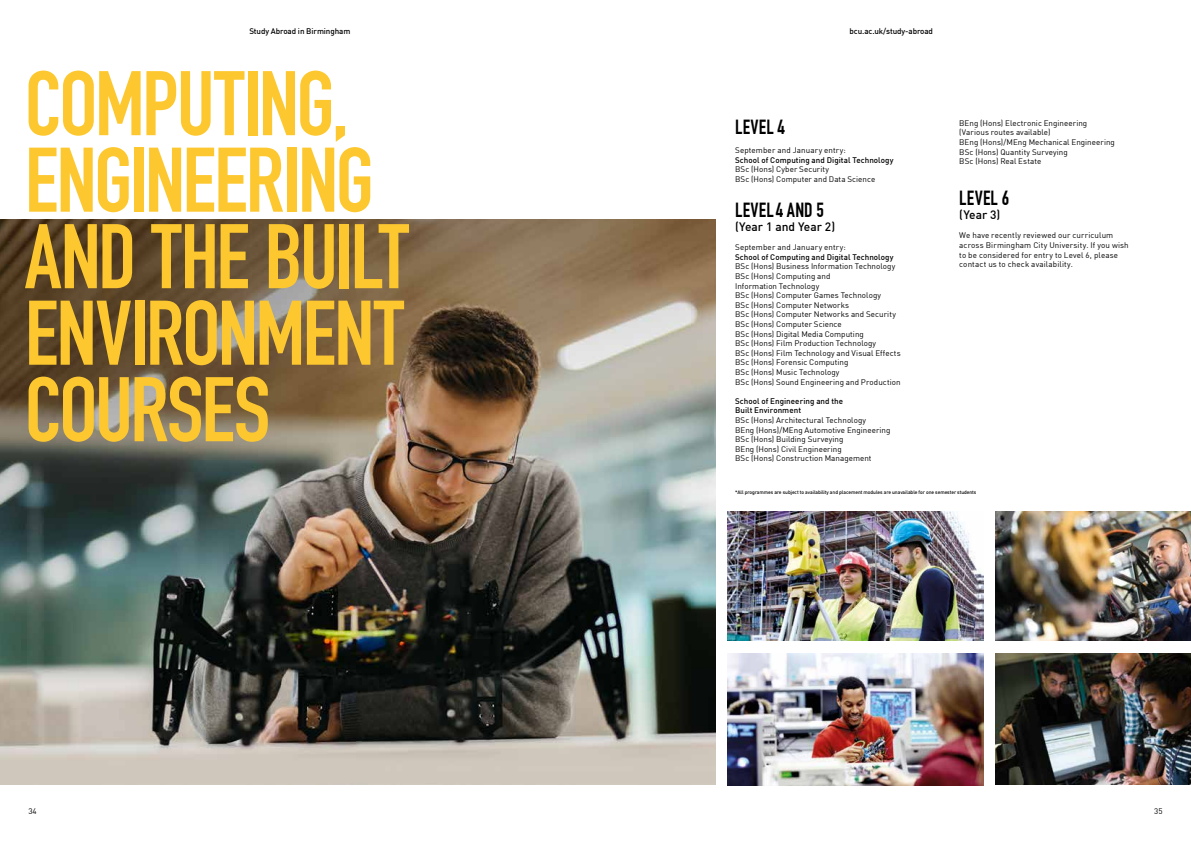
<style>
.page{position:relative;width:1191px;height:842px;background:#fff}
.page>*{position:absolute;margin:0;border:0;box-sizing:border-box;transform-origin:0 0}
.t1{font:700 90px/76.5px "DIN Condensed";letter-spacing:-.03em;color:#fdc82f}
.t2{font:700 20px "DIN Condensed";letter-spacing:.01em;color:#000}
.t3{font:500 12px "DIN Offc";color:#000}
.t4{font:8px/9.6px "DIN Offc";letter-spacing:.01em;color:#000}
.t5{font:500 8px/9.6px "DIN Offc";letter-spacing:.005em;color:#000}
.t6{font:500 5px "DIN Offc";letter-spacing:-.01em;color:#000}
</style>
<div class="page">
<img style="left:0;top:219px;width:715px;height:565px">
<img style="left:995px;top:511px;width:196px;height:129px">
<img style="left:727px;top:653px;width:256px;height:132px">
<img style="left:727px;top:511px;width:256px;height:129px">
<img style="left:995px;top:653px;width:196px;height:131px">
<p class="t5" style="left:249px;top:27px;width:103px">Study Abroad in Birmingham</p>
<p class="t5" style="left:849px;top:27px;width:85px">bcu.ac.uk/study-abroad</p>
<h1 class="t1" style="left:25px;top:66px;width:385px">COMPUTING,<br>ENGINEERING<br>AND THE BUILT<br>ENVIRONMENT<br>COURSES</h1>
<h2 class="t2" style="left:735px;top:115px;width:51px">LEVEL 4</h2>
<p class="t4" style="left:735px;top:145px;width:112px">September and January entry:</p>
<p class="t5" style="left:735px;top:155px;width:160px">School of Computing and Digital Technology</p>
<p class="t4" style="left:735px;top:164px;width:142px">BSc (Hons) Cyber Security<br>BSc (Hons) Computer and Data Science</p>
<h2 class="t2" style="left:735px;top:198px;width:90px">LEVEL4 AND 5</h2>
<h3 class="t3" style="left:735px;top:219px;width:102px">(Year 1 and Year 2)</h3>
<p class="t4" style="left:735px;top:242px;width:112px">September and January entry:</p>
<p class="t5" style="left:735px;top:252px;width:160px">School of Computing and Digital Technology</p>
<p class="t4" style="left:735px;top:261px;width:167px">BSc (Hons) Business Information Technology BSc (Hons) Computing and<br>Information Technology<br>BSc (Hons) Computer Games Technology<br>BSc (Hons) Computer Networks<br>BSc (Hons) Computer Networks and Security BSc (Hons) Computer Science<br>BSc (Hons) Digital Media Computing<br>BSc (Hons) Film Production Technology<br>BSc (Hons) Film Technology and Visual Effects BSc (Hons) Forensic Computing<br>BSc (Hons) Music Technology<br>BSc (Hons) Sound Engineering and Production</p>
<p class="t5" style="left:735px;top:396px;width:109px">School of Engineering and the<br>Built Environment</p>
<p class="t4" style="left:735px;top:415px;width:157px">BSc (Hons) Architectural Technology<br>BEng (Hons)/MEng Automotive Engineering BSc (Hons) Building Surveying<br>BEng (Hons) Civil Engineering<br>BSc (Hons) Construction Management</p>
<p class="t4" style="left:959px;top:118px;width:157px">BEng (Hons) Electronic Engineering (Various routes available)<br>BEng (Hons)/MEng Mechanical Engineering<br>BSc (Hons) Quantity Surveying<br>BSc (Hons) Real Estate</p>
<h2 class="t2" style="left:959px;top:186px;width:51px">LEVEL 6</h2>
<h3 class="t3" style="left:959px;top:207px;width:42px">(Year 3)</h3>
<p class="t4" style="left:959px;top:231px;width:171px">We have recently reviewed our curriculum across Birmingham City University. If you wish to be considered for entry to Level 6, please contact us to check availability.</p>
<p class="t6" style="left:735px;top:489px;width:243px">*All programmes are subject to availability and placement modules are unavailable for one semester students</p>
<p class="t4" style="left:28px;top:806px;width:10px">34</p>
<p class="t4" style="left:1154px;top:806px;width:10px">35</p>
</div>
